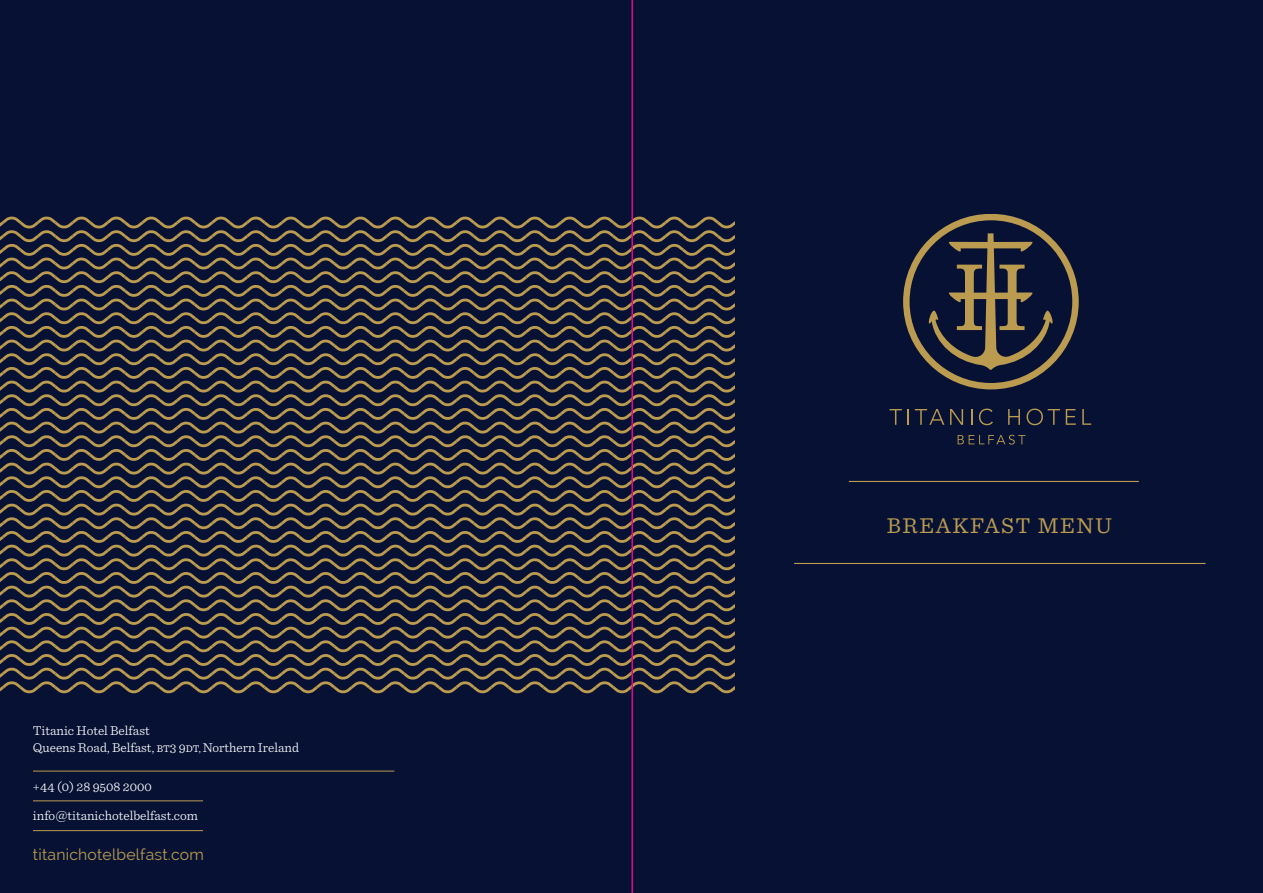
<style>
.page{position:relative;width:1263px;height:893px;background:#061134}
.page>*{position:absolute;margin:0;border:0;box-sizing:border-box;transform-origin:0 0}
.t1{font:22.5px "Sentinel";letter-spacing:.07em;color:#bb9b4f}
.t2{font:15.75px "Raleway";letter-spacing:.015em;color:#bb9b4f}
.t3{font:300 13.5px/16.5px "Sentinel";color:#fff}
.s1{font-weight:400;font-size:10.2px}
</style>
<div class="page">
<svg style="left:0;top:216px;width:735px;height:478px"></svg>
<svg style="left:889px;top:409px;width:13px;height:16px"></svg>
<svg style="left:908px;top:409px;width:1px;height:16px"></svg>
<svg style="left:915px;top:409px;width:29px;height:16px"></svg>
<svg style="left:950px;top:409px;width:13px;height:16px"></svg>
<svg style="left:971px;top:409px;width:1px;height:16px"></svg>
<svg style="left:979px;top:409px;width:14px;height:16px"></svg>
<svg style="left:1008px;top:409px;width:12px;height:16px"></svg>
<svg style="left:1026px;top:409px;width:34px;height:16px"></svg>
<svg style="left:1066px;top:409px;width:10px;height:16px"></svg>
<svg style="left:1082px;top:409px;width:9px;height:16px"></svg>
<svg style="left:958px;top:435px;width:67px;height:10px"></svg>
<svg style="left:903px;top:214px;width:176px;height:175px"></svg>
<hr style="left:631px;top:0;width:2px;height:893px;background:#ed028c">
<hr style="left:794px;top:563px;width:411px;height:1px;background:#bb9b4f">
<hr style="left:849px;top:481px;width:290px;height:1px;background:#bb9b4f">
<hr style="left:33px;top:771px;width:361px;height:1px;background:#bb9b4f">
<hr style="left:33px;top:830px;width:170px;height:1px;background:#bb9b4f">
<hr style="left:33px;top:800px;width:170px;height:1px;background:#bb9b4f">
<p class="t3" style="left:33px;top:721px;width:268px">Titanic Hotel Belfast<br>Queens Road, Belfast, <span class="s1">BT</span>3 9<span class="s1">DT,</span> Northern Ireland</p>
<p class="t3" style="left:33px;top:778px;width:120px">+44 (0) 28 9508 2000</p>
<p class="t3" style="left:33px;top:806px;width:167px">info@titanichotelbelfast.com</p>
<p class="t2" style="left:33px;top:846px;width:173px">titanichotelbelfast.com</p>
<h1 class="t1" style="left:887px;top:508px;width:226px">BREAKFAST MENU</h1>
</div>
